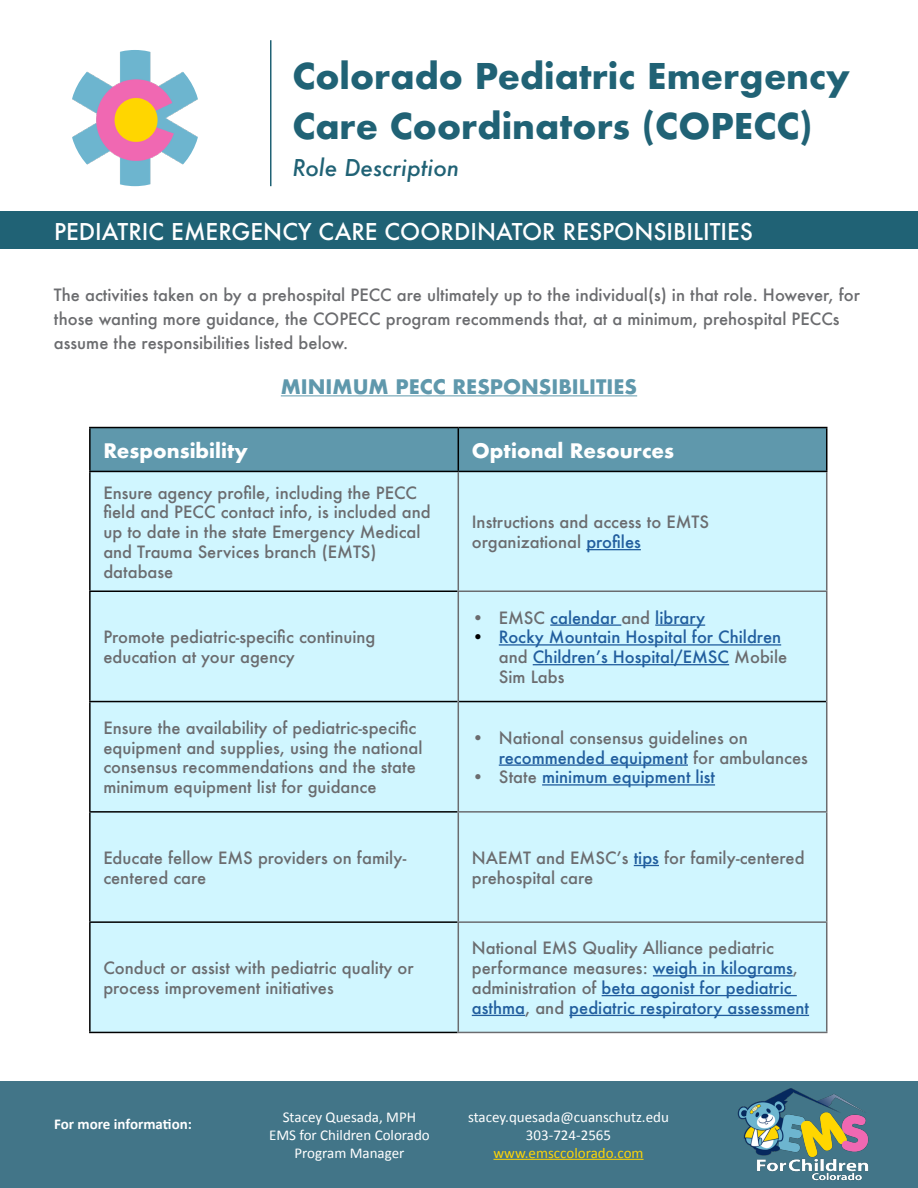
<style>
.page{position:relative;width:918px;height:1188px;background:#fff}
.page>*{position:absolute;margin:0;border:0;box-sizing:border-box;transform-origin:0 0}
.t1{font:700 34.5px/49.5px "Futura";color:#206275}
.t2{font:500 22.5px "Futura";color:#fff}
.t3{font:italic 500 22.5px "Futura";color:#206275}
.t4{font:700 19.5px "Futura";color:#fff}
.t5{font:700 19.5px "Futura";color:#5f98ac}
.t6{font:500 16.5px/19.8px "Futura";color:#6b6c6f}
.t7{font:500 16.5px/19.8px "Futura";color:#215e9e}
.t8{font:15px/18px "Calibri";color:#fff;text-align:center}
.t9{font:15px "Calibri";color:#fdd406}
.t10{font:700 15px "Calibri";color:#fff}
.s1{color:#215e9e}
.s2{color:#6b6c6f}
.s3{color:#000}
</style>
<div class="page">
<div style="left:0;top:211px;width:918px;height:38px;background:#206275"></div>
<div style="left:0;top:1081px;width:918px;height:106px;background:#427588"></div>
<hr style="left:494px;top:1159px;width:150px;height:1px;background:#fdd406">
<hr style="left:270px;top:40px;width:2px;height:146px;background:#206275">
<img style="left:72px;top:50px;width:126px;height:136px">
<img style="left:737px;top:1088px;width:132px;height:93px">
<div style="left:91px;top:428px;width:735px;height:43px;background:#5f98ac"></div>
<div style="left:91px;top:472px;width:735px;height:560px;background:#d0f6ff"></div>
<hr style="left:89px;top:427px;width:369px;height:1px;background:#000">
<hr style="left:89px;top:428px;width:2px;height:43px;background:#000">
<hr style="left:458px;top:427px;width:369px;height:1px;background:#000">
<hr style="left:458px;top:428px;width:1px;height:43px;background:#000">
<hr style="left:826px;top:428px;width:1px;height:43px;background:#000">
<hr style="left:89px;top:471px;width:369px;height:1px;background:#000">
<hr style="left:89px;top:472px;width:2px;height:119px;background:#000">
<hr style="left:458px;top:471px;width:369px;height:1px;background:#000">
<hr style="left:89px;top:591px;width:369px;height:1px;background:#000">
<hr style="left:89px;top:592px;width:2px;height:109px;background:#000">
<hr style="left:89px;top:701px;width:369px;height:1px;background:#000">
<hr style="left:89px;top:702px;width:2px;height:109px;background:#000">
<hr style="left:459px;top:701px;width:367px;height:1px;background:#000">
<hr style="left:89px;top:811px;width:369px;height:2px;background:#000">
<hr style="left:89px;top:813px;width:2px;height:108px;background:#000">
<hr style="left:89px;top:921px;width:369px;height:2px;background:#000">
<hr style="left:89px;top:923px;width:2px;height:109px;background:#000">
<hr style="left:89px;top:1032px;width:369px;height:1px;background:#000">
<hr style="left:458px;top:472px;width:1px;height:119px;background:#6b6c6f">
<hr style="left:826px;top:472px;width:1px;height:119px;background:#6b6c6f">
<hr style="left:458px;top:591px;width:369px;height:1px;background:#6b6c6f">
<hr style="left:458px;top:592px;width:1px;height:110px;background:#6b6c6f">
<hr style="left:826px;top:592px;width:1px;height:110px;background:#6b6c6f">
<hr style="left:458px;top:702px;width:1px;height:109px;background:#6b6c6f">
<hr style="left:826px;top:702px;width:1px;height:109px;background:#6b6c6f">
<hr style="left:458px;top:811px;width:369px;height:2px;background:#6b6c6f">
<hr style="left:458px;top:813px;width:1px;height:108px;background:#6b6c6f">
<hr style="left:826px;top:813px;width:1px;height:108px;background:#6b6c6f">
<hr style="left:458px;top:921px;width:369px;height:2px;background:#6b6c6f">
<hr style="left:458px;top:923px;width:1px;height:109px;background:#6b6c6f">
<hr style="left:826px;top:923px;width:1px;height:109px;background:#6b6c6f">
<hr style="left:458px;top:1032px;width:369px;height:1px;background:#6b6c6f">
<hr style="left:586px;top:549px;width:55px;height:1px;background:#215e9e">
<hr style="left:550px;top:624px;width:71px;height:2px;background:#215e9e">
<hr style="left:655px;top:624px;width:50px;height:2px;background:#215e9e">
<hr style="left:499px;top:644px;width:282px;height:2px;background:#215e9e">
<hr style="left:533px;top:664px;width:196px;height:1px;background:#215e9e">
<hr style="left:499px;top:764px;width:189px;height:2px;background:#215e9e">
<hr style="left:542px;top:784px;width:173px;height:2px;background:#215e9e">
<svg style="left:634px;top:865px;width:25px;height:1px"></svg>
<hr style="left:653px;top:975px;width:140px;height:1px;background:#215e9e">
<hr style="left:602px;top:995px;width:195px;height:1px;background:#215e9e">
<hr style="left:472px;top:1015px;width:53px;height:1px;background:#215e9e">
<hr style="left:569px;top:1015px;width:240px;height:1px;background:#215e9e">
<hr style="left:281px;top:395px;width:356px;height:1px;background:#5f98ac">
<h1 class="t1" style="left:292px;top:51px;width:559px">Colorado Pediatric Emergency<br>Care Coordinators (COPECC)</h1>
<h2 class="t3" style="left:292px;top:152px;width:168px">Role Description</h2>
<h2 class="t2" style="left:54px;top:216px;width:701px">PEDIATRIC EMERGENCY CARE COORDINATOR RESPONSIBILITIES</h2>
<p class="t6" style="left:54px;top:283px;width:808px;line-height:24px">The activities taken on by a prehospital PECC are ultimately up to the individual(s) in that role. However, for those wanting more guidance, the COPECC program recommends that, at a minimum, prehospital PECCs assume the responsibilities listed below.</p>
<p class="t5" style="left:281px;top:373px;width:358px">MINIMUM PECC RESPONSIBILITIES</p>
<p class="t4" style="left:103px;top:436px;width:146px">Responsibility</p>
<p class="t4" style="left:472px;top:436px;width:204px">Optional Resources</p>
<p class="t6" style="left:103px;top:482px;width:329px">Ensure agency profile, including the PECC field and PECC contact info, is included and up to date in the state Emergency Medical and Trauma Services branch (EMTS) database</p>
<p class="t6" style="left:472px;top:512px;width:239px">Instructions and access to EMTS organizational <span class="s1">profiles</span></p>
<p class="t6" style="left:103px;top:627px;width:274px">Promote pediatric-specific continuing education at your agency</p>
<p class="t7" style="left:472px;top:607px;width:235px"><span class="s2">• EMSC</span> calendar <span class="s2">and</span> library</p>
<p class="t7" style="left:499px;top:627px;width:290px;text-indent:-27px"><span class="s3">•</span> Rocky Mountain Hospital for Children <span class="s2">and</span> Children’s Hospital/EMSC <span class="s2">Mobile<br>Sim Labs</span></p>
<p class="t6" style="left:103px;top:718px;width:321px">Ensure the availability of pediatric-specific equipment and supplies, using the national consensus recommendations and the state minimum equipment list for guidance</p>
<p class="t6" style="left:499px;top:727px;width:311px;text-indent:-27px">• National consensus guidelines on <span class="s1">recommended equipment</span> for ambulances</p>
<p class="t7" style="left:472px;top:767px;width:245px"><span class="s2">• State</span> minimum equipment list</p>
<p class="t6" style="left:103px;top:848px;width:305px">Educate fellow EMS providers on family&shy;centered care</p>
<p class="t6" style="left:472px;top:848px;width:334px">NAEMT and EMSC’s <span class="s1">tips</span> for family-centered prehospital care</p>
<p class="t6" style="left:103px;top:958px;width:312px">Conduct or assist with pediatric quality or process improvement initiatives</p>
<p class="t6" style="left:472px;top:938px;width:339px">National EMS Quality Alliance pediatric performance measures: <span class="s1">weigh in kilograms</span>, administration of <span class="s1">beta agonist for pediatric asthma</span>, and <span class="s1">pediatric respiratory assessment</span></p>
<p class="t10" style="left:54px;top:1115px;width:139px">For more information:</p>
<p class="t8" style="left:269px;top:1108px;width:162px">Stacey Quesada, MPH<br>EMS for Children Colorado<br>Program Manager</p>
<p class="t8" style="left:468px;top:1108px;width:202px">stacey.quesada@cuanschutz.edu<br>303-724-2565</p>
<p class="t9" style="left:494px;top:1143px;width:152px">www.emsccolorado.com</p>
</div>
